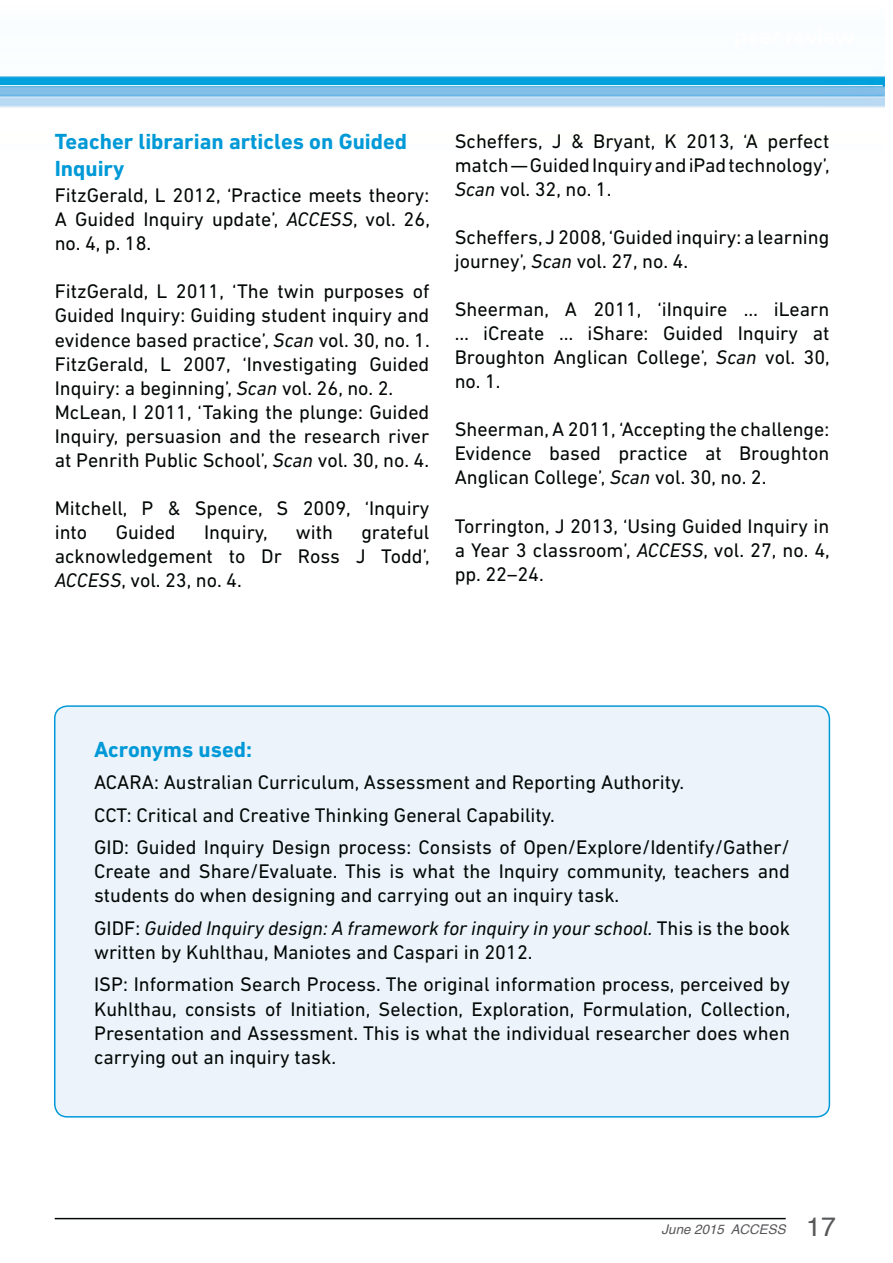
<style>
.page{position:relative;width:893px;height:1263px;background:#fff}
.page>*{position:absolute;margin:0;border:0;box-sizing:border-box;transform-origin:0 0}
.t1{font:700 22.35px/26.7px "DIN Next LT Pro";color:#0099d7}
.t2{font:20.1px/24px "DIN Next LT Pro";color:#030806;text-align:justify}
.t3{font:italic 13.35px "Helvetica";color:#57585a}
.s1{font-style:italic}
.s2{font-style:normal;font-size:26.7px}
</style>
<div class="page">
<hr style="left:55px;top:1218px;width:731px;height:1px;background:#030806">
<img style="left:0;top:76px;width:884px;height:32px">
<div style="left:55px;top:706px;width:774px;height:411px;background:#ecf3fb;border-radius:13px"></div>
<p class="t1" style="left:55px;top:128px;width:354px">Teacher librarian articles on Guided<br>Inquiry</p>
<p class="t2" style="left:55px;top:183px;width:377px">FitzGerald, L 2012, ‘Practice meets theory:<br>A Guided Inquiry update’, <span class="s1">ACCESS</span>, vol. 26, no. 4, p. 18.</p>
<p class="t2" style="left:55px;top:279px;width:377px;text-align:left">FitzGerald, L 2011, ‘The twin purposes of Guided Inquiry: Guiding student inquiry and evidence based practice’, <span class="s1">Scan</span> vol. 30, no. 1.<br>FitzGerald, L 2007, ‘Investigating Guided Inquiry: a beginning’, <span class="s1">Scan</span> vol. 26, no. 2.<br>McLean, I 2011, ‘Taking the plunge: Guided Inquiry, persuasion and the research river at Penrith Public School’, <span class="s1">Scan</span> vol. 30, no. 4.</p>
<p class="t2" style="left:55px;top:496px;width:376px">Mitchell, P &amp; Spence, S 2009, ‘Inquiry into</p>
<p class="t2" style="left:116px;top:520px;width:62px">Guided</p>
<p class="t2" style="left:204px;top:520px;width:65px">Inquiry,</p>
<p class="t2" style="left:296px;top:520px;width:39px">with</p>
<p class="t2" style="left:55px;top:520px;width:377px;text-indent:307px">grateful acknowledgement to Dr Ross J Todd’, <span class="s1">ACCESS</span>, vol. 23, no. 4.</p>
<p class="t2" style="left:455px;top:129px;width:377px">Scheffers, J &amp; Bryant, K 2013, ‘A perfect match — Guided Inquiry and iPad technology’, <span class="s1">Scan</span> vol. 32, no. 1.</p>
<p class="t2" style="left:455px;top:225px;width:376px">Scheffers, J 2008, ‘Guided inquiry: a learning journey’, <span class="s1">Scan</span> vol. 27, no. 4.</p>
<p class="t2" style="left:455px;top:297px;width:377px">Sheerman, A 2011, ‘iInquire … iLearn … iCreate … iShare: Guided Inquiry at Broughton Anglican College’, <span class="s1">Scan</span> vol. 30, no. 1.</p>
<p class="t2" style="left:455px;top:417px;width:376px">Sheerman, A 2011, ‘Accepting the challenge:<br>Evidence based practice at Broughton Anglican College’, <span class="s1">Scan</span> vol. 30, no. 2.</p>
<p class="t2" style="left:455px;top:513px;width:377px">Torrington, J 2013, ‘Using Guided Inquiry in a Year 3 classroom’, <span class="s1">ACCESS</span>, vol. 27, no. 4, pp. 22–24.</p>
<p class="t1" style="left:94px;top:736px;width:159px">Acronyms used:</p>
<p class="t2" style="left:94px;top:766px;width:697px;line-height:32.5px;text-align:left">ACARA: Australian Curriculum, Assessment and Reporting Authority.<br>CCT: Critical and Creative Thinking General Capability.<br>GID: Guided Inquiry Design process: Consists of Open/Explore/Identify/Gather/</p>
<p class="t2" style="left:94px;top:859px;width:697px">Create and Share/Evaluate. This is what the Inquiry community, teachers and students do when designing and carrying out an inquiry task.</p>
<p class="t2" style="left:94px;top:916px;width:697px">GIDF: <span class="s1">Guided Inquiry design: A framework for inquiry in your school.</span> This is the book written by Kuhlthau, Maniotes and Caspari in 2012.</p>
<p class="t2" style="left:94px;top:972px;width:698px">ISP: Information Search Process. The original information process, perceived by Kuhlthau, consists of Initiation, Selection, Exploration, Formulation, Collection, Presentation and Assessment. This is what the individual researcher does when carrying out an inquiry task.</p>
<p class="t3" style="left:661px;top:1224px;width:176px">June 2015 ACCESS <span class="s2">17</span></p>
</div>
